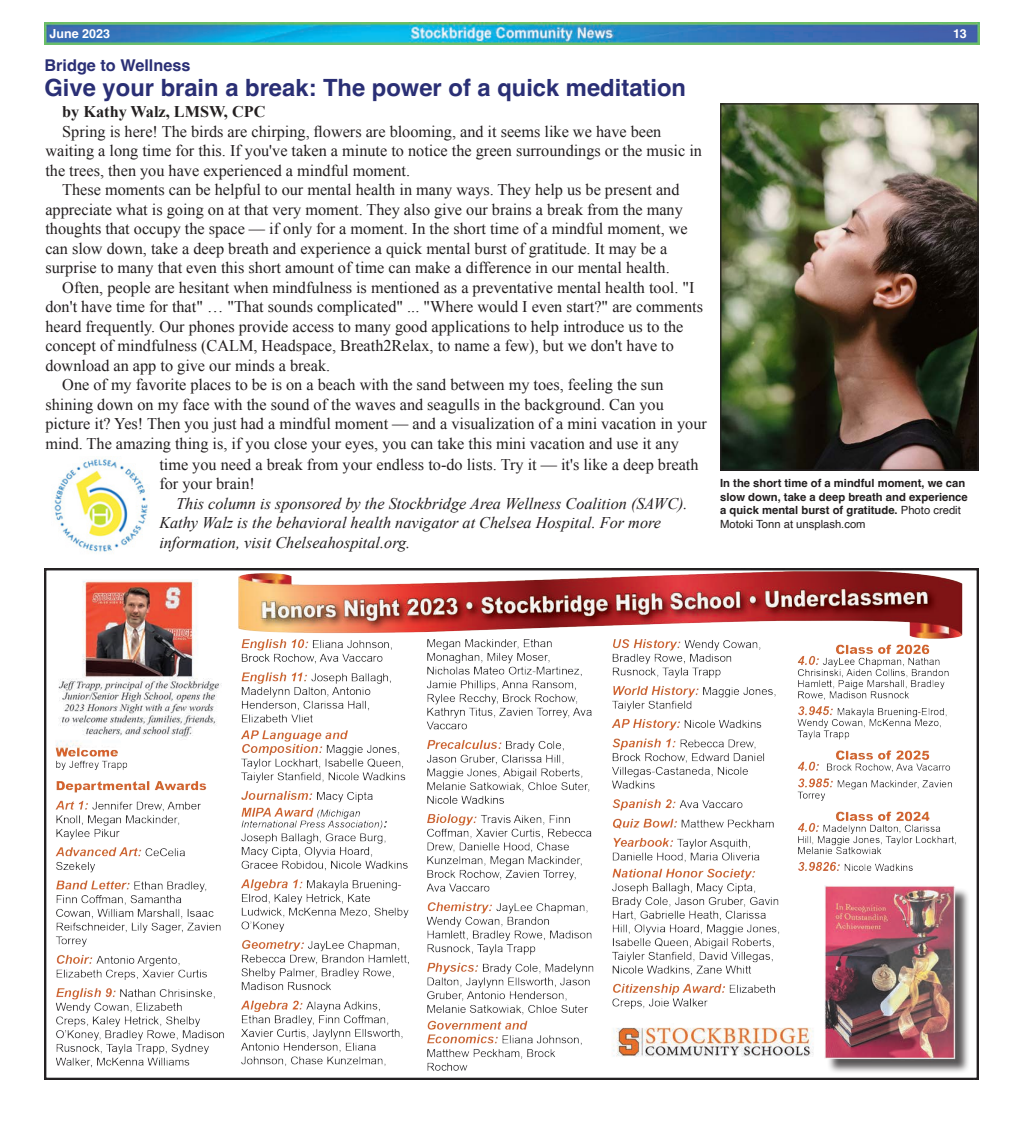
<style>
.page{position:relative;width:1024px;height:1125px;background:#fff}
.page>*{position:absolute;margin:0;border:0;box-sizing:border-box;transform-origin:0 0}
.t1{font:700 23.75px "Helvetica";color:#2a2f75}
.SCN_Paragraph{font:16.25px/19.5px "Times New Roman";color:#231f20}
.SCN_Paragraph-2{font:italic 16.25px/19.5px "Times New Roman";color:#231f20}
.SCN_Paragraph-3{font:700 16.25px "Times New Roman";color:#231f20}
.t2{font:700 16.25px "Helvetica";color:#2a2f75}
.t3{font:700 12.5px "Helvetica";color:#fff}
.SCN_Captions{font:700 11.25px/13.5px "Helvetica";color:#231f20}
.s1{font-weight:400}
</style>
<div class="page">
<img style="left:44px;top:23px;width:935px;height:21px">
<img style="left:45px;top:568px;width:934px;height:512px">
<img style="left:722px;top:105px;width:254px;height:364px">
<div style="left:720px;top:103px;width:258px;height:368px;border:1px solid #231f20"></div>
<img style="left:54px;top:456px;width:94px;height:96px">
<p class="t3" style="left:49px;top:26px;width:62px">June 2023</p>
<p class="t3" style="left:953px;top:26px;width:15px">13</p>
<p class="t2" style="left:44px;top:55px;width:147px">Bridge to Wellness</p>
<p class="t1" style="left:44px;top:73px;width:643px">Give your brain a break: The power of a quick meditation</p>
<p class="SCN_Paragraph-3" style="left:62px;top:100px;width:205px">by Kathy Walz, LMSW, CPC</p>
<p class="SCN_Paragraph" style="left:45px;top:121px;width:658px;text-indent:17px">Spring is here! The birds are chirping, flowers are blooming, and it seems like we have been waiting a long time for this. If you've taken a minute to notice the green surroundings or the music in the trees, then you have experienced a mindful moment.</p>
<p class="SCN_Paragraph" style="left:45px;top:180px;width:644px;text-indent:17px">These moments can be helpful to our mental health in many ways. They help us be present and appreciate what is going on at that very moment. They also give our brains a break from the many thoughts that occupy the space — if only for a moment. In the short time of a mindful moment, we can slow down, take a deep breath and experience a quick mental burst of gratitude. It may be a surprise to many that even this short amount of time can make a difference in our mental health.</p>
<p class="SCN_Paragraph" style="left:45px;top:277px;width:659px;text-indent:17px">Often, people are hesitant when mindfulness is mentioned as a preventative mental health tool. "I don't have time for that" … "That sounds complicated" ... "Where would I even start?" are comments heard frequently. Our phones provide access to many good applications to help introduce us to the concept of mindfulness (CALM, Headspace, Breath2Relax, to name a few), but we don't have to download an app to give our minds a break.</p>
<p class="SCN_Paragraph" style="left:45px;top:375px;width:663px;text-indent:17px">One of my favorite places to be is on a beach with the sand between my toes, feeling the sun shining down on my face with the sound of the waves and seagulls in the background. Can you picture it? Yes! Then you just had a mindful moment — and a visualization of a mini vacation in your mind. The amazing thing is, if you close your eyes, you can take this mini vacation and use it any</p>
<p class="SCN_Captions" style="left:720px;top:478px;width:249px">In the short time of a mindful moment, we can slow down, take a deep breath and experience a quick mental burst of gratitude. <span class="s1">Photo credit Motoki Tonn at unsplash.com</span></p>
<p class="SCN_Paragraph" style="left:159px;top:454px;width:541px">time you need a break from your endless to-do lists. Try it — it's like a deep breath for your brain!</p>
<p class="SCN_Paragraph-2" style="left:159px;top:493px;width:530px;text-indent:17px">This column is sponsored by the Stockbridge Area Wellness Coalition (SAWC).<br>Kathy Walz is the behavioral health navigator at Chelsea Hospital. For more information, visit Chelseahospital.org.</p>
</div>
